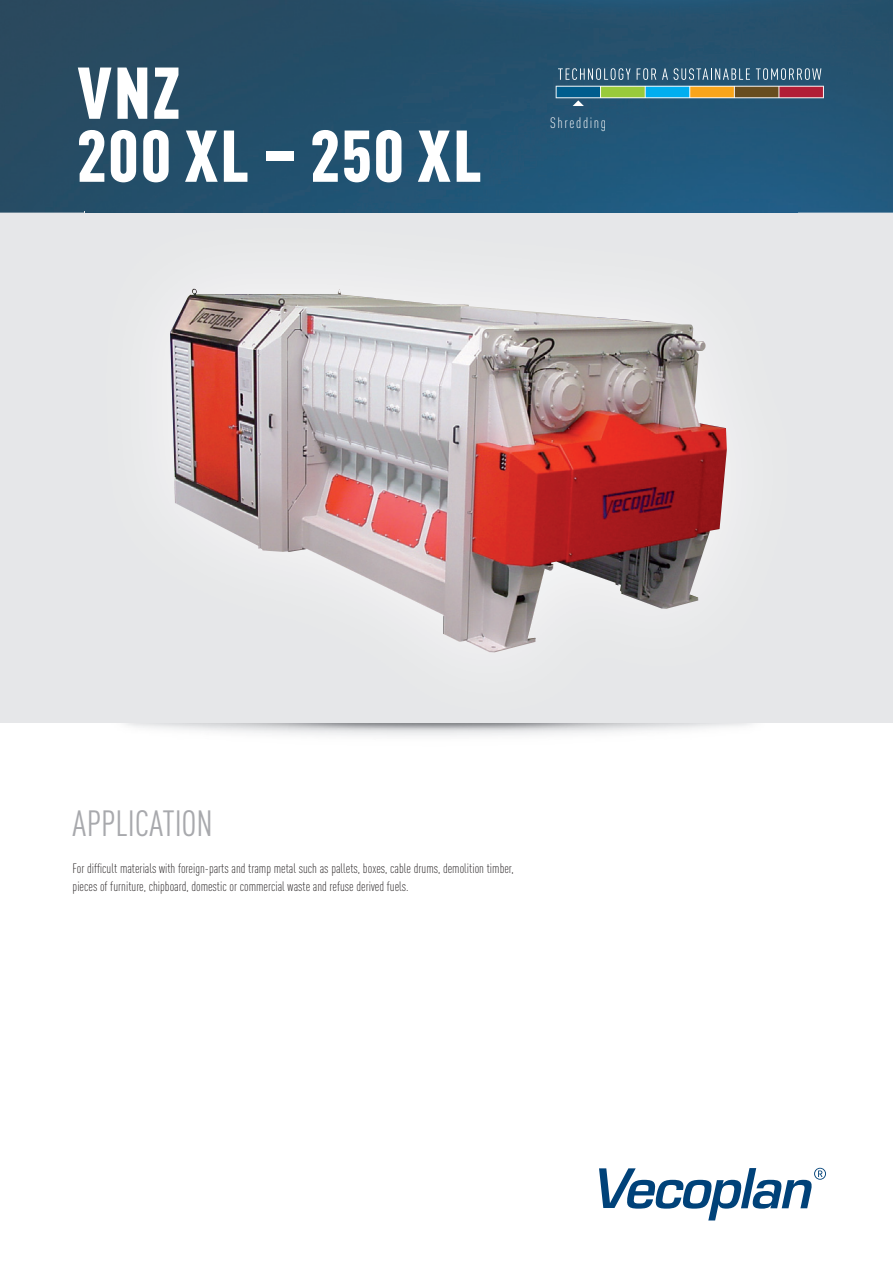
<style>
.page{position:relative;width:893px;height:1263px;background:#fff}
.page>*{position:absolute;margin:0;border:0;box-sizing:border-box;transform-origin:0 0}
.t1{font:900 condensed 72px "DIN Pro";letter-spacing:.02em;color:#fff}
.t2{font:36px "DIN Cond";letter-spacing:-.01em;color:#a8a9ad}
.t3{font:300 15px "DIN Cond";letter-spacing:.105em;color:#fff}
.t4{font:300 13.5px/18px "DIN Cond";color:#231f20}
</style>
<div class="page">
<div style="left:0;top:213px;width:893px;height:510px;background:#e6e7e9"></div>
<svg style="left:599px;top:1168px;width:227px;height:52px"></svg>
<img style="left:0;top:0;width:893px;height:213px">
<img style="left:85px;top:204px;width:713px;height:449px">
<img style="left:170px;top:289px;width:557px;height:363px">
<svg style="left:558px;top:68px;width:73px;height:12px"></svg>
<svg style="left:637px;top:68px;width:19px;height:12px"></svg>
<svg style="left:662px;top:68px;width:6px;height:12px"></svg>
<svg style="left:674px;top:68px;width:76px;height:12px"></svg>
<svg style="left:756px;top:68px;width:65px;height:12px"></svg>
<svg style="left:556px;top:86px;width:268px;height:20px;background:#617975"></svg>
<h1 class="t1" style="left:78px;top:37px;width:105px">VNZ</h1>
<h1 class="t1" style="left:76px;top:100px;width:407px">200 XL – 250 XL</h1>
<p class="t3" style="left:550px;top:114px;width:57px">Shredding</p>
<h2 class="t2" style="left:73px;top:803px;width:142px">APPLICATION</h2>
<p class="t4" style="left:73px;top:859px;width:443px">For difficult materials with foreign-parts and tramp metal such as pallets, boxes, cable drums, demolition timber, pieces of furniture, chipboard, domestic or commercial waste and refuse derived fuels.</p>
</div>
